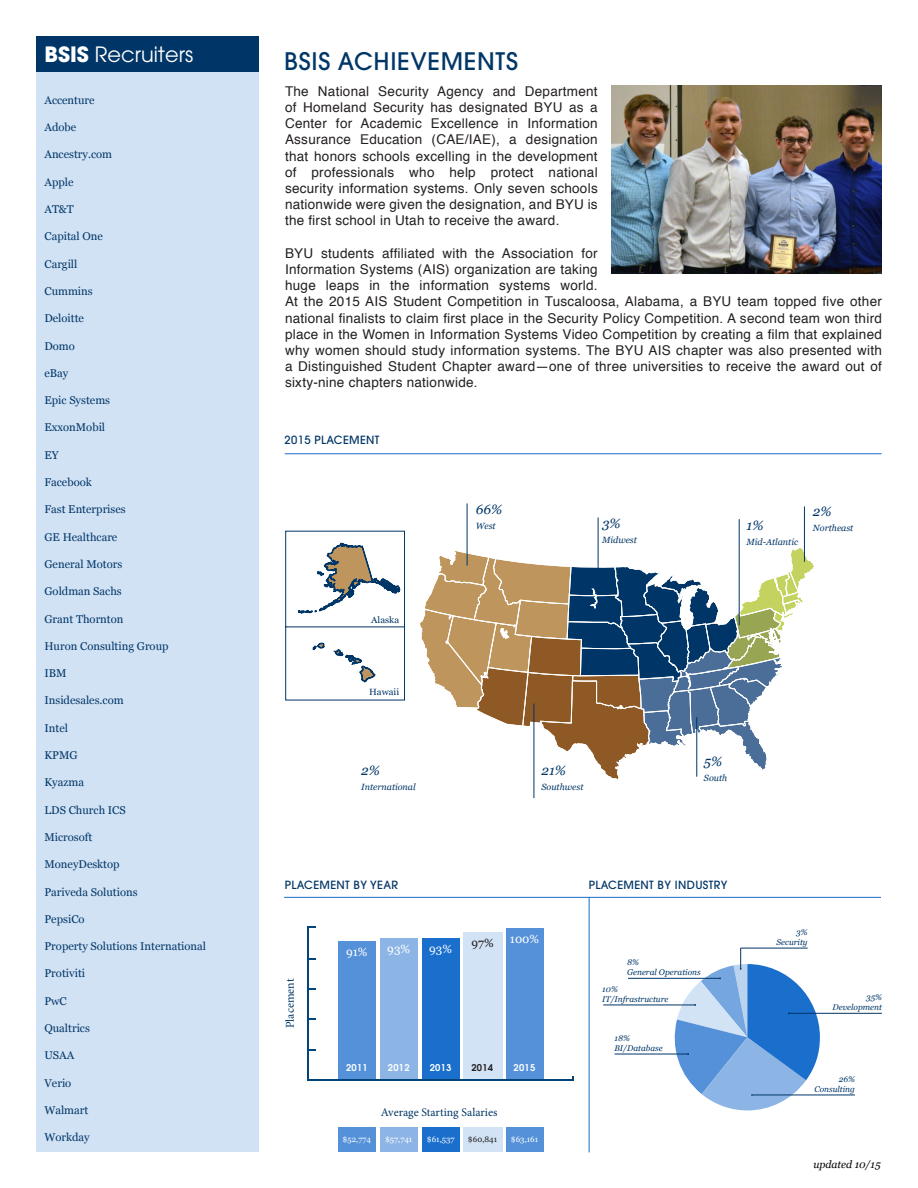
<style>
.page{position:relative;width:918px;height:1188px;background:#fff}
.page>*{position:absolute;margin:0;border:0;box-sizing:border-box;transform-origin:0 0}
.t1{font:500 24px "Avant Garde";letter-spacing:.03em;color:#003667}
.t2{font:21px "Avant Garde";color:#fff}
.t3{font:13.5px/16.2px "Helvetica";letter-spacing:.02em;color:#231f20;text-align:justify}
.t4{font:italic 13.5px "Georgia";color:#003667}
.t5{font:11.85px "Minion Pro";color:#003667}
.t6{font:11.85px "Georgia";color:#fff}
.t7{font:11.85px "Georgia";color:#231f20}
.t8{font:11.25px "Georgia";color:#003667}
.t9{font:500 11.25px "Avant Garde";letter-spacing:.03em;color:#003667}
.t10{font:italic 10.5px "Georgia";color:#040503}
.t11{font:600 9.3px "Avant Garde";letter-spacing:.03em;color:#fff}
.t12{font:600 9.3px "Avant Garde";color:#231f20}
.t13{font:italic 9px "Georgia";color:#003667}
.t14{font:9px "Georgia";color:#003667;scale:1.06 1}
.t15{font:italic 8.4px "Georgia";color:#003667}
.t16{font:7.95px "Georgia";color:#fff}
.t17{font:7.95px "Georgia";color:#231f20}
.s1{font-weight:700}
</style>
<div class="page">
<div style="left:36px;top:36px;width:223px;height:1116px;background:#d2e2f5"></div>
<div style="left:36px;top:36px;width:223px;height:36px;background:#003667"></div>
<hr style="left:285px;top:453px;width:597px;height:1px;background:#1a6dcc">
<hr style="left:284px;top:897px;width:597px;height:1px;background:#1a6dcc">
<hr style="left:589px;top:897px;width:1px;height:255px;background:#1a6dcc">
<svg style="left:420px;top:547px;width:394px;height:234px"></svg>
<svg style="left:425px;top:557px;width:377px;height:186px"></svg>
<svg style="left:285px;top:531px;width:120px;height:169px"></svg>
<hr style="left:697px;top:717px;width:1px;height:60px;background:#003667">
<hr style="left:534px;top:704px;width:1px;height:94px;background:#003667">
<hr style="left:804px;top:506px;width:1px;height:56px;background:#003667">
<hr style="left:739px;top:519px;width:1px;height:106px;background:#003667">
<hr style="left:598px;top:517px;width:1px;height:63px;background:#003667">
<hr style="left:467px;top:503px;width:1px;height:63px;background:#003667">
<hr style="left:753px;top:1095px;width:102px;height:1px;background:#003667">
<hr style="left:788px;top:1013px;width:94px;height:1px;background:#003667">
<hr style="left:615px;top:1054px;width:74px;height:1px;background:#003667">
<hr style="left:603px;top:1005px;width:92px;height:1px;background:#003667">
<hr style="left:628px;top:978px;width:92px;height:1px;background:#003667">
<svg style="left:670px;top:948px;width:150px;height:162px"></svg>
<div style="left:506px;top:1128px;width:37px;height:24px;background:#5491d9"></div>
<div style="left:463px;top:1128px;width:39px;height:24px;background:#d1e3f5"></div>
<div style="left:422px;top:1128px;width:38px;height:24px;background:#1a6ecc"></div>
<div style="left:380px;top:1128px;width:38px;height:24px;background:#8cb5e6"></div>
<div style="left:338px;top:1128px;width:38px;height:24px;background:#5491d9"></div>
<div style="left:506px;top:928px;width:37px;height:151px;background:#5491d9"></div>
<div style="left:463px;top:933px;width:39px;height:146px;background:#d1e3f5"></div>
<div style="left:422px;top:939px;width:38px;height:140px;background:#1a6ecc"></div>
<div style="left:380px;top:939px;width:38px;height:140px;background:#8cb5e6"></div>
<div style="left:338px;top:942px;width:38px;height:137px;background:#5491d9"></div>
<hr style="left:309px;top:1079px;width:263px;height:2px;background:#00457a">
<hr style="left:308px;top:926px;width:1px;height:153px;background:#00457a">
<svg style="left:309px;top:988px;width:6px;height:2px"></svg>
<svg style="left:309px;top:958px;width:6px;height:2px"></svg>
<img style="left:611px;top:86px;width:271px;height:187px">
<p class="t2" style="left:44px;top:42px;width:150px"><span class="s1">BSIS</span> Recruiters</p>
<p class="t8" style="left:44px;top:92px;width:52px">Accenture</p>
<p class="t8" style="left:44px;top:119px;width:33px">Adobe</p>
<p class="t8" style="left:44px;top:146px;width:69px">Ancestry.com</p>
<p class="t8" style="left:44px;top:174px;width:31px">Apple</p>
<p class="t8" style="left:44px;top:201px;width:31px">AT&amp;T</p>
<p class="t8" style="left:44px;top:228px;width:60px">Capital One</p>
<p class="t8" style="left:44px;top:256px;width:34px">Cargill</p>
<p class="t8" style="left:44px;top:283px;width:50px">Cummins</p>
<p class="t8" style="left:44px;top:310px;width:41px">Deloitte</p>
<p class="t8" style="left:44px;top:337px;width:32px">Domo</p>
<p class="t8" style="left:44px;top:365px;width:25px">eBay</p>
<p class="t8" style="left:44px;top:392px;width:67px">Epic Systems</p>
<p class="t8" style="left:44px;top:419px;width:62px">ExxonMobil</p>
<p class="t8" style="left:44px;top:447px;width:16px">EY</p>
<p class="t8" style="left:44px;top:474px;width:49px">Facebook</p>
<p class="t8" style="left:44px;top:501px;width:83px">Fast Enterprises</p>
<p class="t8" style="left:44px;top:529px;width:74px">GE Healthcare</p>
<p class="t8" style="left:44px;top:556px;width:79px">General Motors</p>
<p class="t8" style="left:44px;top:583px;width:79px">Goldman Sachs</p>
<p class="t8" style="left:44px;top:610px;width:81px">Grant Thornton</p>
<p class="t8" style="left:44px;top:638px;width:126px">Huron Consulting Group</p>
<p class="t8" style="left:44px;top:665px;width:24px">IBM</p>
<p class="t8" style="left:44px;top:692px;width:81px">Insidesales.com</p>
<p class="t8" style="left:44px;top:720px;width:25px">Intel</p>
<p class="t8" style="left:44px;top:747px;width:35px">KPMG</p>
<p class="t8" style="left:44px;top:774px;width:41px">Kyazma</p>
<p class="t8" style="left:44px;top:802px;width:83px">LDS Church ICS</p>
<p class="t8" style="left:44px;top:829px;width:49px">Microsoft</p>
<p class="t8" style="left:44px;top:856px;width:77px">MoneyDesktop</p>
<p class="t8" style="left:44px;top:883px;width:95px">Pariveda Solutions</p>
<p class="t8" style="left:44px;top:911px;width:42px">PepsiCo</p>
<p class="t8" style="left:44px;top:938px;width:163px">Property Solutions International</p>
<p class="t8" style="left:44px;top:965px;width:42px">Protiviti</p>
<p class="t8" style="left:44px;top:993px;width:24px">PwC</p>
<p class="t8" style="left:44px;top:1020px;width:47px">Qualtrics</p>
<p class="t8" style="left:44px;top:1047px;width:31px">USAA</p>
<p class="t8" style="left:44px;top:1075px;width:28px">Verio</p>
<p class="t8" style="left:44px;top:1102px;width:45px">Walmart</p>
<p class="t8" style="left:44px;top:1129px;width:47px">Workday</p>
<p class="t1" style="left:284px;top:47px;width:235px">BSIS ACHIEVEMENTS</p>
<p class="t3" style="left:285px;top:83px;width:314px">The National Security Agency and Department of Homeland Security has designated BYU as a Center for Academic Excellence in Information Assurance Education (CAE/IAE), a designation that honors schools excelling in the development of professionals who help protect national security information systems. Only seven schools nationwide were given the designation, and BYU is the first school in Utah to receive the award.</p>
<p class="t3" style="left:285px;top:245px;width:598px;text-align:left">BYU students affiliated with the Association for<br>Information Systems (AIS) organization are taking<br>huge leaps in the information systems world.<br>At the 2015 AIS Student Competition in Tuscaloosa, Alabama, a BYU team topped five other national finalists to claim first place in the Security Policy Competition. A second team won third place in the Women in Information Systems Video Competition by creating a film that explained why women should study information systems. The BYU AIS chapter was also presented with a Distinguished Student Chapter award—one of three universities to receive the award out of sixty-nine chapters nationwide.</p>
<p class="t9" style="left:285px;top:433px;width:96px">2015 PLACEMENT</p>
<p class="t14" style="left:371px;top:614px;width:28px">Alaska</p>
<p class="t14" style="left:369px;top:686px;width:30px">Hawaii</p>
<p class="t4" style="left:361px;top:761px;width:20px">2%</p>
<p class="t13" style="left:361px;top:781px;width:56px">International</p>
<p class="t4" style="left:476px;top:499px;width:28px">66%</p>
<p class="t13" style="left:476px;top:519px;width:22px">West</p>
<p class="t4" style="left:602px;top:514px;width:20px">3%</p>
<p class="t13" style="left:602px;top:533px;width:36px">Midwest</p>
<p class="t4" style="left:542px;top:761px;width:26px">21%</p>
<p class="t13" style="left:542px;top:781px;width:43px">Southwest</p>
<p class="t4" style="left:747px;top:516px;width:18px">1%</p>
<p class="t13" style="left:747px;top:535px;width:53px">Mid-Atlantic</p>
<p class="t4" style="left:813px;top:501px;width:20px">2%</p>
<p class="t13" style="left:813px;top:521px;width:42px">Northeast</p>
<p class="t4" style="left:704px;top:752px;width:20px">5%</p>
<p class="t13" style="left:704px;top:772px;width:25px">South</p>
<p class="t9" style="left:285px;top:878px;width:115px">PLACEMENT BY YEAR</p>
<p class="t9" style="left:589px;top:878px;width:140px">PLACEMENT BY INDUSTRY</p>
<p class="t5" style="left:282px;top:1028px;width:51px;rotate:-90deg">Placement</p>
<p class="t6" style="left:346px;top:944px;width:23px">91%</p>
<p class="t6" style="left:387px;top:941px;width:24px">93%</p>
<p class="t6" style="left:429px;top:941px;width:24px">93%</p>
<p class="t7" style="left:471px;top:935px;width:24px">97%</p>
<p class="t6" style="left:510px;top:930px;width:31px">100%</p>
<p class="t11" style="left:346px;top:1062px;width:23px">2011</p>
<p class="t11" style="left:388px;top:1062px;width:23px">2012</p>
<p class="t11" style="left:430px;top:1062px;width:23px">2013</p>
<p class="t12" style="left:471px;top:1062px;width:23px">2014</p>
<p class="t11" style="left:514px;top:1062px;width:23px">2015</p>
<p class="t5" style="left:381px;top:1105px;width:118px">Average Starting Salaries</p>
<p class="t16" style="left:343px;top:1133px;width:30px">$52,774</p>
<p class="t16" style="left:385px;top:1133px;width:29px">$57,741</p>
<p class="t16" style="left:427px;top:1133px;width:29px">$61,537</p>
<p class="t17" style="left:468px;top:1133px;width:31px">$60,841</p>
<p class="t16" style="left:511px;top:1133px;width:29px">$63,161</p>
<p class="t15" style="left:627px;top:956px;width:13px">8%</p>
<p class="t15" style="left:627px;top:966px;width:75px">General Operations</p>
<p class="t15" style="left:602px;top:983px;width:17px">10%</p>
<p class="t15" style="left:602px;top:993px;width:68px">IT/Infrastructure</p>
<p class="t15" style="left:615px;top:1032px;width:17px">18%</p>
<p class="t15" style="left:615px;top:1042px;width:50px">BI/Database</p>
<p class="t15" style="left:796px;top:926px;width:13px">3%</p>
<p class="t15" style="left:777px;top:936px;width:33px">Security</p>
<p class="t15" style="left:866px;top:991px;width:17px">35%</p>
<p class="t15" style="left:833px;top:1001px;width:51px">Development</p>
<p class="t15" style="left:839px;top:1073px;width:18px">26%</p>
<p class="t15" style="left:814px;top:1083px;width:42px">Consulting</p>
<p class="t10" style="left:813px;top:1157px;width:69px">updated 10/15</p>
</div>
